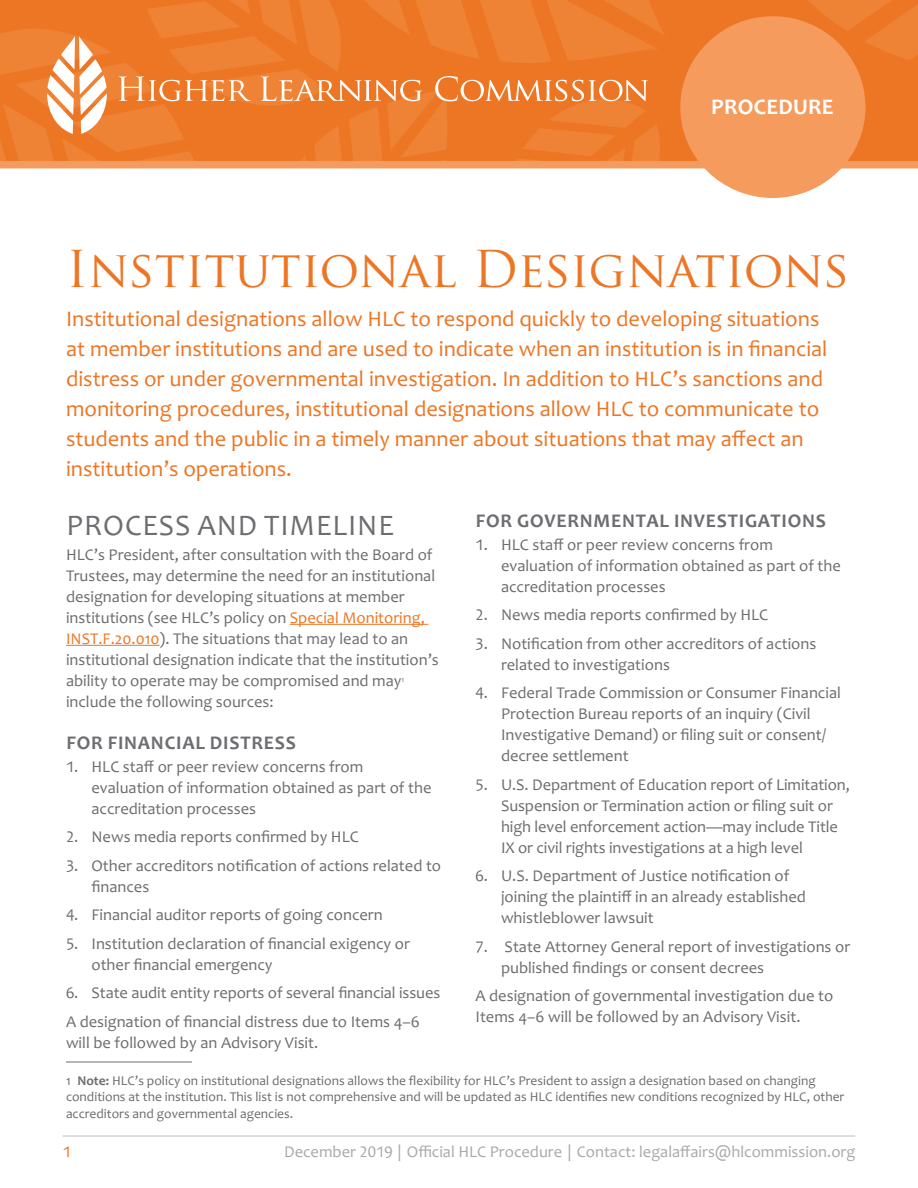
<style>
.page{position:relative;width:918px;height:1188px;background:#fff}
.page>*{position:absolute;margin:0;border:0;box-sizing:border-box;transform-origin:0 0}
.Header_1{font:49.5px "Trajan Pro";color:#ed7625}
.Header_2{font:30px "Candara";letter-spacing:.03em;color:#6c6d70}
.Intro_Paragraph{font:22.5px/30px "Candara";color:#ed7625}
.t1{font:700 22.5px "Candara";letter-spacing:.01em;color:#fff}
.Header_3{font:700 19.5px "Candara";letter-spacing:.04em;color:#6c6d70}
.t2{font:16.5px/21px "Candara";color:#6c6d70}
.t3{font:16.5px "Candara";color:#a8a9ad}
.t4{font:16.5px "Candara";color:#ed7625}
.Footnote{font:13.5px/16.5px "Candara";color:#6c6d70}
.s1{color:#ed7625}
.s2{font-weight:700}
</style>
<div class="page">
<div style="left:0;top:0;width:918px;height:164px;background:#ed7625"></div>
<svg style="left:809px;top:0;width:109px;height:60px"></svg>
<svg style="left:0;top:0;width:665px;height:161px"></svg>
<div style="left:0;top:161px;width:918px;height:7px;background:#f49b5d"></div>
<div style="left:680px;top:16px;width:186px;height:182px;background:#f49b5d;border-radius:50%"></div>
<hr style="left:290px;top:624px;width:138px;height:1px;background:#ed7625">
<hr style="left:66px;top:645px;width:94px;height:1px;background:#ed7625">
<hr style="left:66px;top:1062px;width:126px;height:1px;background:#6c6d70">
<hr style="left:63px;top:1136px;width:792px;height:1px;background:#bcbdc0">
<p class="t1" style="left:711px;top:93px;width:124px">PROCEDURE</p>
<p class="Header_1" style="left:66px;top:238px;width:785px">Institutional Designations</p>
<p class="Intro_Paragraph" style="left:66px;top:304px;width:763px">Institutional designations allow HLC to respond quickly to developing situations at member institutions and are used to indicate when an institution is in financial distress or under governmental investigation. In addition to HLC’s sanctions and monitoring procedures, institutional designations allow HLC to communicate to students and the public in a timely manner about situations that may affect an institution’s operations.</p>
<p class="Header_2" style="left:67px;top:506px;width:329px">PROCESS AND TIMELINE</p>
<p class="t2" style="left:66px;top:544px;width:374px">HLC’s President, after consultation with the Board of Trustees, may determine the need for an institutional designation for developing situations at member institutions (see HLC’s policy on <span class="s1">Special Monitoring, INST.F.20.010</span>). The situations that may lead to an institutional designation indicate that the institution’s ability to operate may be compromised and may<sup>1 </sup>include the following sources:</p>
<p class="Header_3" style="left:66px;top:731px;width:231px">FOR FINANCIAL DISTRESS</p>
<p class="t2" style="left:92px;top:756px;width:341px;text-indent:-26px">1. HLC staff or peer review concerns from evaluation of information obtained as part of the accreditation processes</p>
<p class="t2" style="left:66px;top:826px;width:294px">2. News media reports confirmed by HLC</p>
<p class="t2" style="left:92px;top:855px;width:351px;text-indent:-26px">3. Other accreditors notification of actions related to finances</p>
<p class="t2" style="left:66px;top:904px;width:318px">4. Financial auditor reports of going concern</p>
<p class="t2" style="left:92px;top:933px;width:320px;text-indent:-26px">5. Institution declaration of financial exigency or other financial emergency</p>
<p class="t2" style="left:66px;top:982px;width:376px">6. State audit entity reports of several financial issues</p>
<p class="t2" style="left:66px;top:1011px;width:355px">A designation of financial distress due to Items 4–6 will be followed by an Advisory Visit.</p>
<p class="Footnote" style="left:66px;top:1072px;width:780px">1 <span class="s2">Note:</span> HLC’s policy on institutional designations allows the flexibility for HLC’s President to assign a designation based on changing conditions at the institution. This list is not comprehensive and will be updated as HLC identifies new conditions recognized by HLC, other accreditors and governmental agencies.</p>
<p class="Header_3" style="left:476px;top:509px;width:352px">FOR GOVERNMENTAL INVESTIGATIONS</p>
<p class="t2" style="left:501px;top:534px;width:341px;text-indent:-26px">1. HLC staff or peer review concerns from evaluation of information obtained as part of the accreditation processes</p>
<p class="t2" style="left:476px;top:604px;width:294px">2. News media reports confirmed by HLC</p>
<p class="t2" style="left:501px;top:633px;width:317px;text-indent:-26px">3. Notification from other accreditors of actions related to investigations</p>
<p class="t2" style="left:501px;top:682px;width:341px;text-indent:-26px">4. Federal Trade Commission or Consumer Financial Protection Bureau reports of an inquiry (Civil Investigative Demand) or filing suit or consent/ decree settlement</p>
<p class="t2" style="left:501px;top:774px;width:350px;text-indent:-26px">5. U.S. Department of Education report of Limitation, Suspension or Termination action or filing suit or high level enforcement action—may include Title IX or civil rights investigations at a high level</p>
<p class="t2" style="left:501px;top:865px;width:306px;text-indent:-26px">6. U.S. Department of Justice notification of joining the plaintiff in an already established whistleblower lawsuit</p>
<p class="t2" style="left:501px;top:936px;width:351px;text-indent:-26px">7. State Attorney General report of investigations or published findings or consent decrees</p>
<p class="t2" style="left:476px;top:985px;width:359px">A designation of governmental investigation due to<br>Items 4–6 will be followed by an Advisory Visit.</p>
<p class="t4" style="left:63px;top:1141px;width:10px">1</p>
<p class="t3" style="left:284px;top:1141px;width:573px">December 2019 | Official HLC Procedure | Contact: legalaffairs@hlcommission.org</p>
</div>
